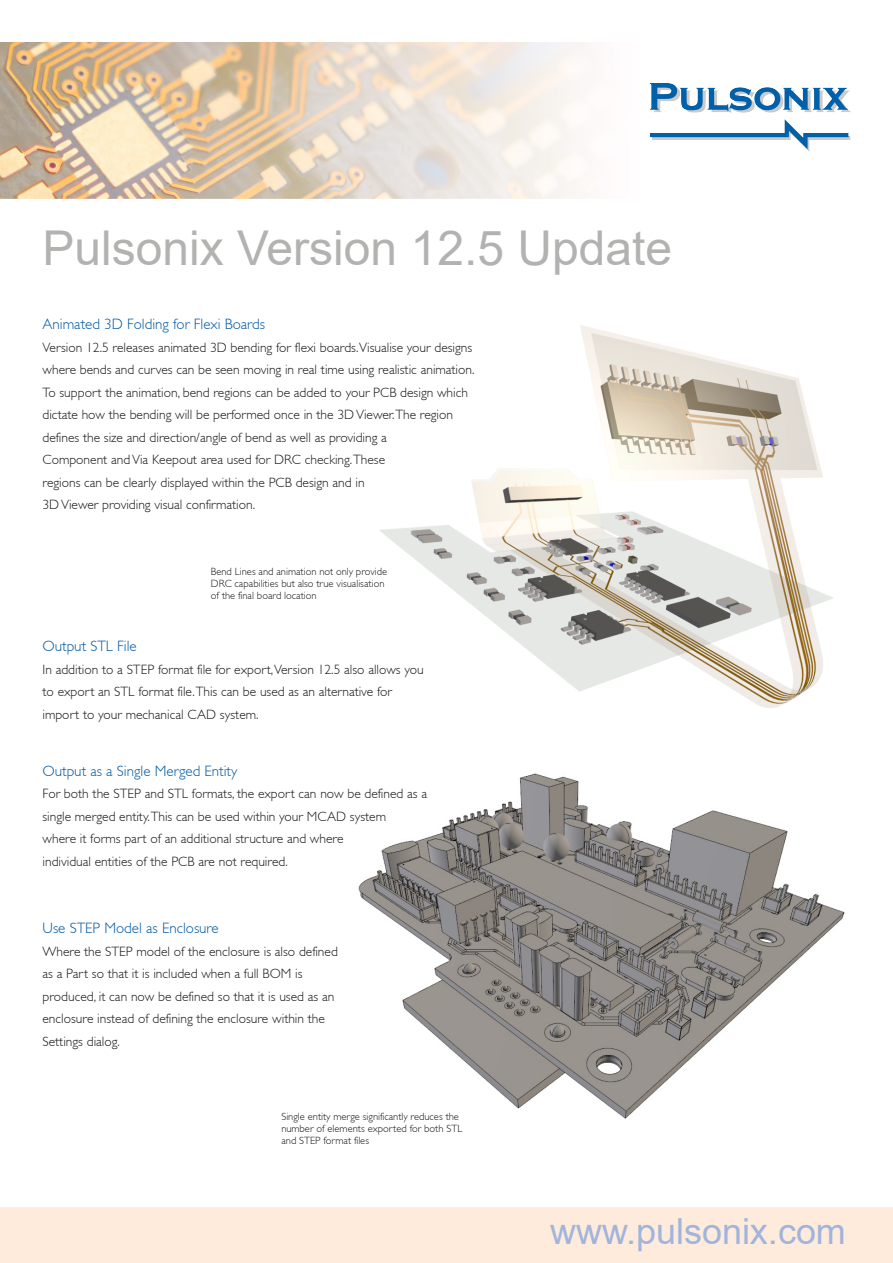
<style>
.page{position:relative;width:893px;height:1263px;background:#fff}
.page>*{position:absolute;margin:0;border:0;box-sizing:border-box;transform-origin:0 0}
.t1{font:48px "Arial";color:#b2b2b1}
.t2{font:36px "Arial";color:#a1b4db}
.t3{font:300 15px "Gill Sans";color:#0057a2}
.t4{font:300 13.5px/22.5px "Gill Sans";color:#181715}
.t5{font:300 10.5px/12px "Gill Sans";color:#181715}
</style>
<div class="page">
<div style="left:0;top:1207px;width:893px;height:56px;background:#feebdc"></div>
<img style="left:0;top:43px;width:590px;height:156px">
<img style="left:651px;top:83px;width:199px;height:69px">
<svg style="left:379px;top:325px;width:454px;height:383px"></svg>
<svg style="left:358px;top:773px;width:487px;height:346px"></svg>
<h1 class="t1" style="left:43px;top:221px;width:631px">Pulsonix Version 12.5 Update</h1>
<p class="t3" style="left:43px;top:319px;width:224px">Animated 3D Folding for Flexi Boards</p>
<p class="t4" style="left:43px;top:337px;width:433px">Version 12.5 releases animated 3D bending for flexi boards.Visualise your designs where bends and curves can be seen moving in real time using realistic animation.<br>To support the animation, bend regions can be added to your PCB design which dictate how the bending will be performed once in the 3DViewer.The region defines the size and direction/angle of bend as well as providing a<br>Component andVia Keepout area used for DRC checking.These<br>regions can be clearly displayed within the PCB design and in<br>3DViewer providing visual confirmation.</p>
<p class="t5" style="left:211px;top:567px;width:178px">Bend Lines and animation not only provide<br>DRC capabilities but also true visualisation of the final board location</p>
<p class="t3" style="left:43px;top:641px;width:96px">Output STL File</p>
<p class="t4" style="left:43px;top:659px;width:383px">In addition to a STEP format file for export,Version 12.5 also allows you to export an STL format file.This can be used as an alternative for import to your mechanical CAD system.</p>
<p class="t3" style="left:43px;top:765px;width:196px">Output as a Single Merged Entity</p>
<p class="t4" style="left:43px;top:784px;width:386px">For both the STEP and STL formats, the export can now be defined as a single merged entity.This can be used within your MCAD system<br>where it forms part of an additional structure and where<br>individual entities of the PCB are not required.</p>
<p class="t3" style="left:43px;top:923px;width:178px">Use STEP Model as Enclosure</p>
<p class="t4" style="left:43px;top:941px;width:297px">Where the STEP model of the enclosure is also defined as a Part so that it is included when a full BOM is produced, it can now be defined so that it is used as an enclosure instead of defining the enclosure within the Settings dialog.</p>
<p class="t5" style="left:281px;top:1112px;width:182px">Single entity merge significantly reduces the number of elements exported for both STL and STEP format files</p>
<h2 class="t2" style="left:550px;top:1211px;width:297px">www.pulsonix.com</h2>
</div>
